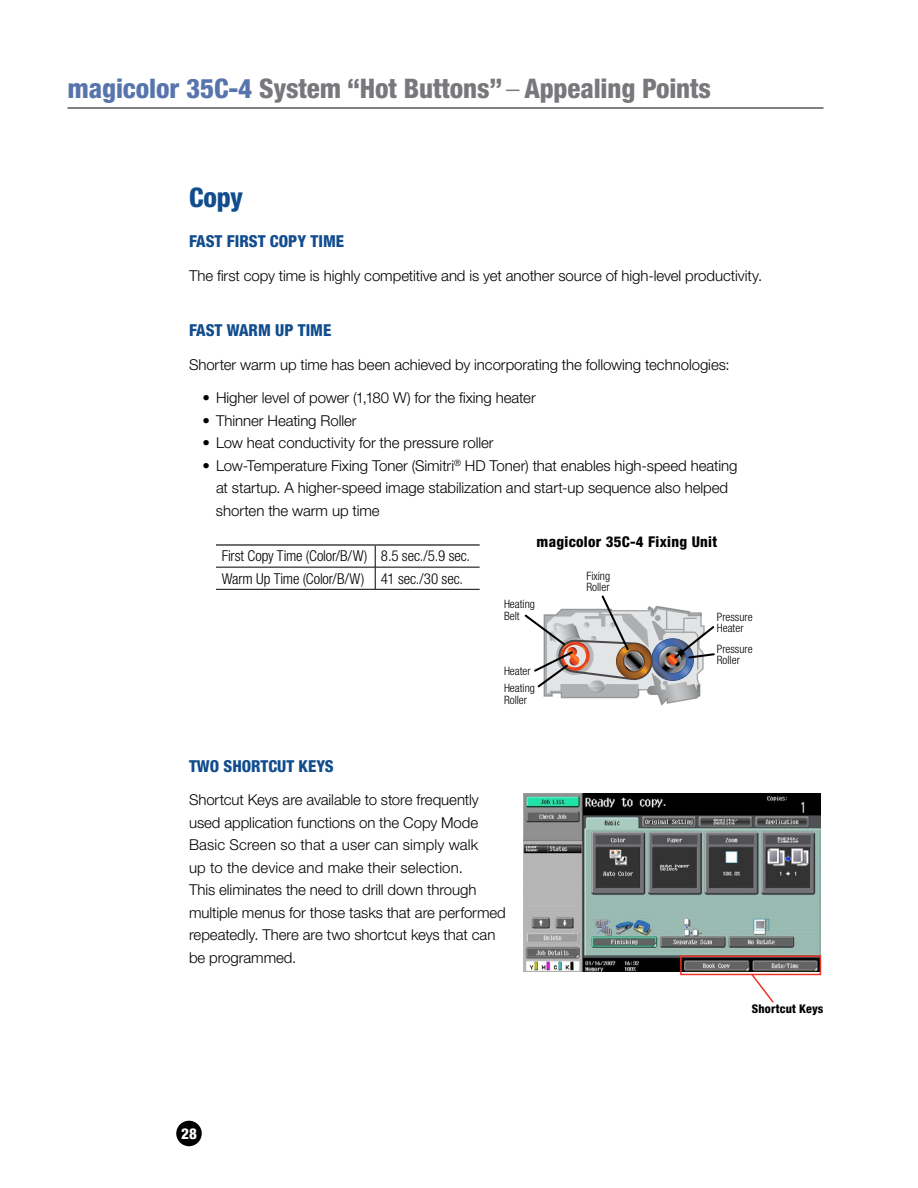
<style>
.page{position:relative;width:918px;height:1188px;background:#fff}
.page>*{position:absolute;margin:0;border:0;box-sizing:border-box;transform-origin:0 0}
.t1{font:800 condensed 27px "Helvetica Neue LT Std";letter-spacing:-.005em;color:#77787b}
.t2{font:800 condensed 27px "Helvetica Neue LT Std";color:#114c8d}
.t3{font:800 condensed 16.5px "Helvetica Neue LT Std";color:#114c8d}
.t4{font:300 15px/22.5px "Helvetica Neue LT Std";letter-spacing:-.005em;color:#000}
.t5{font:300 condensed 15px/22.2px "Helvetica Neue LT Std";letter-spacing:-.01em;color:#000}
.t6{font:800 condensed 15px "Helvetica Neue LT Std";color:#fff}
.t7{font:800 condensed 14.85px "Helvetica Neue LT Std";letter-spacing:.02em;color:#020202}
.t8{font:800 condensed 12px "Helvetica Neue LT Std";letter-spacing:.015em;color:#000}
.t9{font:300 condensed 11.55px/11.6px "Helvetica Neue LT Std";color:#000}
.s1{color:#5874ad}
.s2{font-weight:300}
</style>
<div class="page">
<div style="left:176px;top:1121px;width:26px;height:25px;background:#000;border-radius:50%"></div>
<hr style="left:216px;top:567px;width:159px;height:1px;background:#000">
<hr style="left:375px;top:567px;width:105px;height:1px;background:#000">
<hr style="left:216px;top:589px;width:159px;height:1px;background:#000">
<hr style="left:375px;top:589px;width:105px;height:1px;background:#000">
<hr style="left:216px;top:544px;width:159px;height:2px;background:#000">
<hr style="left:375px;top:544px;width:105px;height:2px;background:#000">
<svg style="left:375px;top:546px;width:1px;height:43px"></svg>
<svg style="left:524px;top:595px;width:191px;height:111px"></svg>
<img style="left:524px;top:794px;width:296px;height:178px">
<div style="left:680px;top:955px;width:141px;height:20px;border:2px solid #ee3425"></div>
<svg style="left:750px;top:972px;width:25px;height:31px"></svg>
<hr style="left:68px;top:108px;width:756px;height:1px;background:#000">
<h1 class="t1" style="left:68px;top:72px;width:645px"><span class="s1">magicolor 35C-4</span> System “Hot Buttons” <span class="s2">–</span> Appealing Points</h1>
<h1 class="t2" style="left:189px;top:181px;width:56px">Copy</h1>
<p class="t3" style="left:189px;top:231px;width:18px">Fast</p>
<p class="t3" style="left:227px;top:231px;width:101px">First Copy Time</p>
<p class="t4" style="left:189px;top:264px;width:572px">The first copy time is highly competitive and is yet another source of high-level productivity.</p>
<p class="t3" style="left:189px;top:320px;width:18px">Fast</p>
<p class="t3" style="left:227px;top:320px;width:88px">Warm Up Time</p>
<p class="t4" style="left:189px;top:353px;width:542px">Shorter warm up time has been achieved by incorporating the following technologies:</p>
<p class="t4" style="left:202px;top:387px;width:335px">• Higher level of power (1,180 W) for the fixing heater</p>
<p class="t4" style="left:202px;top:409px;width:156px">• Thinner Heating Roller</p>
<p class="t4" style="left:202px;top:432px;width:293px">• Low heat conductivity for the pressure roller</p>
<p class="t4" style="left:216px;top:454px;width:523px;text-indent:-13px">• Low-Temperature Fixing Toner (Simitri<sup>®</sup> HD Toner) that enables high-speed heating at startup. A higher-speed image stabilization and start-up sequence also helped shorten the warm up time</p>
<p class="t5" style="left:222px;top:545px;width:250px">First Copy Time (Color/B/W) 8.5 sec./5.9 sec.<br>Warm Up Time (Color/B/W) 41 sec./30 sec.</p>
<p class="t7" style="left:537px;top:532px;width:182px">magicolor 35C-4 Fixing Unit</p>
<p class="t9" style="left:587px;top:570px;width:25px">Fixing<br>Roller</p>
<p class="t9" style="left:504px;top:598px;width:32px">Heating<br>Belt</p>
<p class="t9" style="left:504px;top:662px;width:32px;line-height:17.2px">Heater<br>Heating</p>
<p class="t9" style="left:504px;top:694px;width:25px">Roller</p>
<p class="t3" style="left:189px;top:756px;width:145px">Two Shortcut Keys</p>
<p class="t4" style="left:189px;top:788px;width:318px">Shortcut Keys are available to store frequently used application functions on the Copy Mode Basic Screen so that a user can simply walk<br>up to the device and make their selection.<br>This eliminates the need to drill down through multiple menus for those tasks that are performed repeatedly. There are two shortcut keys that can be programmed.</p>
<p class="t6" style="left:181px;top:1124px;width:17px">28</p>
<p class="t9" style="left:717px;top:611px;width:37px">Pressure<br>Heater</p>
<p class="t9" style="left:717px;top:643px;width:37px">Pressure<br>Roller</p>
<p class="t8" style="left:752px;top:1001px;width:73px">Shortcut Keys</p>
</div>
